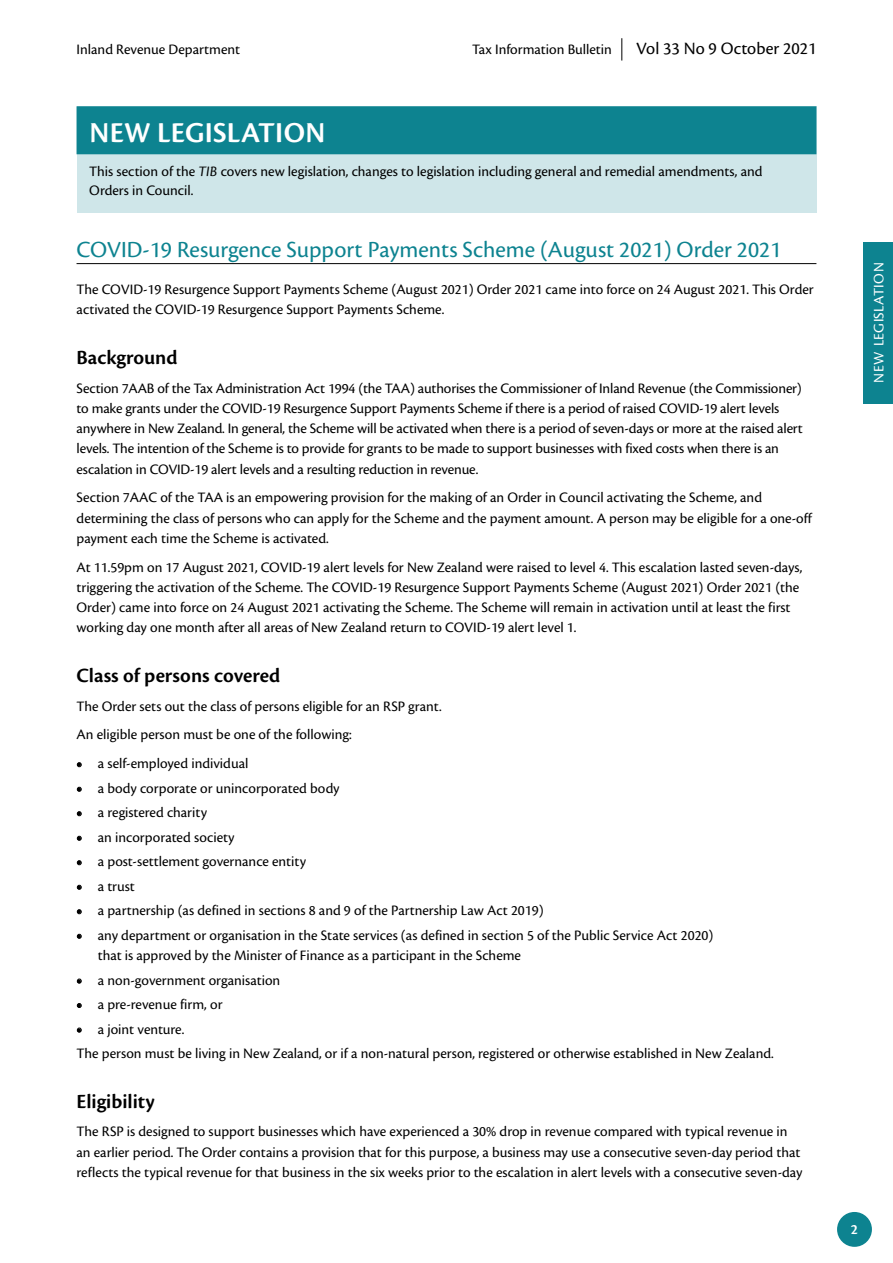
<style>
.page{position:relative;width:893px;height:1263px;background:#fff}
.page>*{position:absolute;margin:0;border:0;box-sizing:border-box;transform-origin:0 0}
.t1{font:600 30px "Cronos Pro";letter-spacing:.01em;color:#fff}
.t2{font:24px "Cronos Pro";color:#0d8390}
.t3{font:600 21px "Cronos Pro";color:#000}
.t4{font:18px "Cronos Pro";color:#000}
.t5{font:15px/20.2px "Cronos Pro";color:#000}
.t6{font:15px "Cronos Pro";letter-spacing:.025em;color:#fff}
.t7{font:600 15px "Cronos Pro";color:#fff}
.s1{font-style:italic}
.s2{font-weight:700}
</style>
<div class="page">
<div style="left:77px;top:106px;width:739px;height:107px;background:#cfe6e9"></div>
<div style="left:77px;top:106px;width:739px;height:48px;background:#0d8390"></div>
<div style="left:863px;top:242px;width:30px;height:162px;background:#0d8390"></div>
<hr style="left:77px;top:263px;width:739px;height:1px;background:#000">
<svg style="left:621px;top:38px;width:1px;height:23px"></svg>
<div style="left:837px;top:1212px;width:35px;height:35px;background:#0d8390;border-radius:50%"></div>
<p class="t5" style="left:77px;top:39px;width:165px">Inland Revenue Department</p>
<p class="t4" style="left:636px;top:38px;width:182px">Vol 33 No 9 October 2021</p>
<p class="t5" style="left:472px;top:39px;width:141px">Tax Information Bulletin</p>
<h1 class="t1" style="left:89px;top:116px;width:238px">NEW LEGISLATION</h1>
<p class="t5" style="left:89px;top:162px;width:675px;line-height:18.8px">This section of the <span class="s1">TIB</span> covers new legislation, changes to legislation including general and remedial amendments, and<br>Orders in Council.</p>
<h2 class="t2" style="left:77px;top:236px;width:706px">COVID-19 Resurgence Support Payments Scheme (August 2021) Order 2021</h2>
<p class="t5" style="left:77px;top:279px;width:739px">The COVID-19 Resurgence Support Payments Scheme (August 2021) Order 2021 came into force on 24 August 2021. This Order activated the COVID-19 Resurgence Support Payments Scheme.</p>
<h3 class="t3" style="left:77px;top:345px;width:103px">Background</h3>
<p class="t5" style="left:77px;top:378px;width:728px">Section 7AAB of the Tax Administration Act 1994 (the TAA) authorises the Commissioner of Inland Revenue (the Commissioner) to make grants under the COVID-19 Resurgence Support Payments Scheme if there is a period of raised COVID-19 alert levels anywhere in New Zealand. In general, the Scheme will be activated when there is a period of seven-days or more at the raised alert levels. The intention of the Scheme is to provide for grants to be made to support businesses with fixed costs when there is an escalation in COVID-19 alert levels and a resulting reduction in revenue.</p>
<p class="t5" style="left:77px;top:488px;width:737px">Section 7AAC of the TAA is an empowering provision for the making of an Order in Council activating the Scheme, and determining the class of persons who can apply for the Scheme and the payment amount. A person may be eligible for a one-off payment each time the Scheme is activated.</p>
<p class="t5" style="left:77px;top:557px;width:727px">At 11.59pm on 17 August 2021, COVID-19 alert levels for New Zealand were raised to level 4. This escalation lasted seven-days, triggering the activation of the Scheme. The COVID-19 Resurgence Support Payments Scheme (August 2021) Order 2021 (the Order) came into force on 24 August 2021 activating the Scheme. The Scheme will remain in activation until at least the first working day one month after all areas of New Zealand return to COVID-19 alert level 1.</p>
<h3 class="t3" style="left:77px;top:663px;width:205px">Class of persons covered</h3>
<p class="t5" style="left:77px;top:692px;width:367px;line-height:28.8px">The Order sets out the class of persons eligible for an RSP grant.<br>An eligible person must be one of the following:</p>
<p class="t5" style="left:77px;top:753px;width:173px"><span class="s2">•</span> a self-employed individual</p>
<p class="t5" style="left:77px;top:778px;width:265px"><span class="s2">•</span> a body corporate or unincorporated body</p>
<p class="t5" style="left:77px;top:802px;width:132px"><span class="s2">•</span> a registered charity</p>
<p class="t5" style="left:77px;top:827px;width:160px"><span class="s2">•</span> an incorporated society</p>
<p class="t5" style="left:77px;top:851px;width:231px"><span class="s2">•</span> a post-settlement governance entity</p>
<p class="t5" style="left:77px;top:876px;width:60px"><span class="s2">•</span> a trust</p>
<p class="t5" style="left:77px;top:900px;width:469px"><span class="s2">•</span> a partnership (as defined in sections 8 and 9 of the Partnership Law Act 2019)</p>
<p class="t5" style="left:98px;top:925px;width:617px;text-indent:-21px"><span class="s2">•</span> any department or organisation in the State services (as defined in section 5 of the Public Service Act 2020) that is approved by the Minister of Finance as a participant in the Scheme</p>
<p class="t5" style="left:77px;top:970px;width:205px"><span class="s2">•</span> a non-government organisation</p>
<p class="t5" style="left:77px;top:994px;width:148px"><span class="s2">•</span> a pre-revenue firm, or</p>
<p class="t5" style="left:77px;top:1017px;width:699px;line-height:24.5px"><span class="s2">•</span> a joint venture.<br>The person must be living in New Zealand, or if a non-natural person, registered or otherwise established in New Zealand.</p>
<h3 class="t3" style="left:77px;top:1089px;width:80px">Eligibility</h3>
<p class="t5" style="left:77px;top:1121px;width:727px">The RSP is designed to support businesses which have experienced a 30% drop in revenue compared with typical revenue in an earlier period. The Order contains a provision that for this purpose, a business may use a consecutive seven-day period that reflects the typical revenue for that business in the six weeks prior to the escalation in alert levels with a consecutive seven-day</p>
<p class="t6" style="left:870px;top:383px;width:122px;rotate:-90deg">NEW LEGISLATION</p>
<p class="t7" style="left:851px;top:1220px;width:9px">2</p>
</div>
